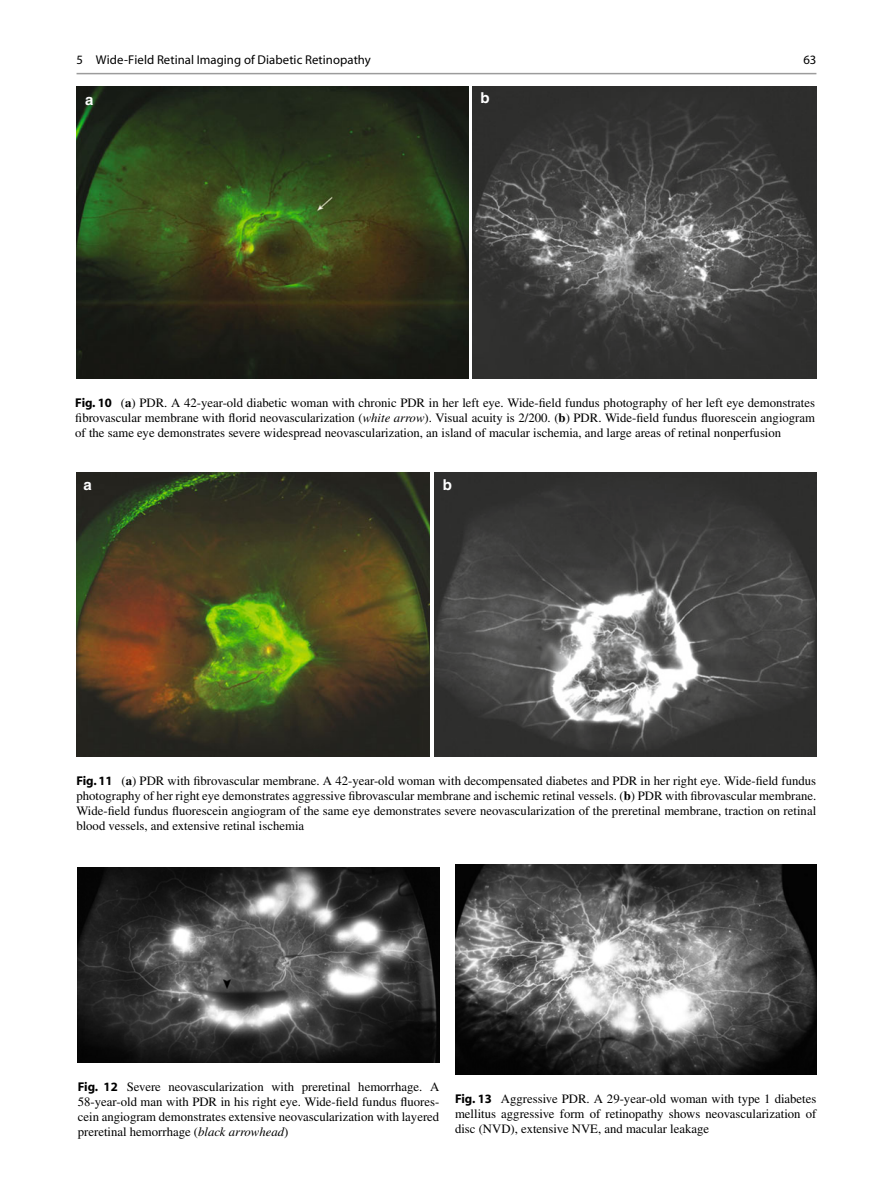
<style>
.page{position:relative;width:893px;height:1187px;background:#fff}
.page>*{position:absolute;margin:0;border:0;box-sizing:border-box;transform-origin:0 0}
.t1{font:700 15px "Lndqxv Helvetica";color:#fff}
.t2{font:12.75px/15px "Vmtvbf Times";color:#000;text-align:justify}
.t3{font:12.75px "Fwmsrp Myriad";letter-spacing:.005em;color:#000}
.s1{font-family:"Mvljqj Myriad";font-weight:700}
.s2{font-family:"Fxctxk Times";font-weight:700}
.s3{font-family:"Nwdwrm Times";font-style:italic}
</style>
<div class="page">
<img style="left:77px;top:87px;width:391px;height:291px">
<img style="left:472px;top:87px;width:344px;height:291px">
<img style="left:76px;top:472px;width:354px;height:284px">
<img style="left:434px;top:472px;width:382px;height:284px">
<img style="left:78px;top:867px;width:361px;height:195px">
<img style="left:455px;top:864px;width:361px;height:210px">
<hr style="left:77px;top:73px;width:739px;height:1px;background:#9c9c9c">
<p class="t3" style="left:77px;top:55px;width:296px">5 Wide-Field Retinal Imaging of Diabetic Retinopathy</p>
<p class="t1" style="left:85px;top:90px;width:10px">a</p>
<p class="t1" style="left:480px;top:88px;width:11px">b</p>
<p class="t3" style="left:803px;top:55px;width:14px">63</p>
<p class="t2" style="left:75px;top:396px;width:741px"><span class="s1">Fig. 10</span> ( <span class="s2">a</span> ) PDR. A 42-year-old diabetic woman with chronic PDR in her left eye. Wide-field fundus photography of her left eye demonstrates fibrovascular membrane with florid neovascularization ( <span class="s3">white arrow</span> ). Visual acuity is 2/200. ( <span class="s2">b</span> ) PDR. Wide-field fundus fluorescein angiogram of the same eye demonstrates severe widespread neovascularization, an island of macular ischemia, and large areas of retinal nonperfusion</p>
<p class="t1" style="left:83px;top:475px;width:10px">a</p>
<p class="t1" style="left:443px;top:475px;width:11px">b</p>
<p class="t2" style="left:76px;top:774px;width:741px"><span class="s1">Fig. 11</span> ( <span class="s2">a</span> ) PDR with fibrovascular membrane. A 42-year-old woman with decompensated diabetes and PDR in her right eye. Wide-field fundus photography of her right eye demonstrates aggressive fibrovascular membrane and ischemic retinal vessels. ( <span class="s2">b</span> ) PDR with fibrovascular membrane.<br>Wide-field fundus fluorescein angiogram of the same eye demonstrates severe neovascularization of the preretinal membrane, traction on retinal blood vessels, and extensive retinal ischemia</p>
<p class="t2" style="left:78px;top:1080px;width:363px"><span class="s1">Fig. 12</span> Severe neovascularization with preretinal hemorrhage. A 58-year-old man with PDR in his right eye. Wide-field fundus fluores&shy;cein angiogram demonstrates extensive neovascularization with layered preretinal hemorrhage ( <span class="s3">black arrowhead</span> )</p>
<p class="t2" style="left:455px;top:1092px;width:363px"><span class="s1">Fig. 13</span> Aggressive PDR. A 29-year-old woman with type 1 diabetes mellitus aggressive form of retinopathy shows neovascularization of disc (NVD), extensive NVE, and macular leakage</p>
</div>
